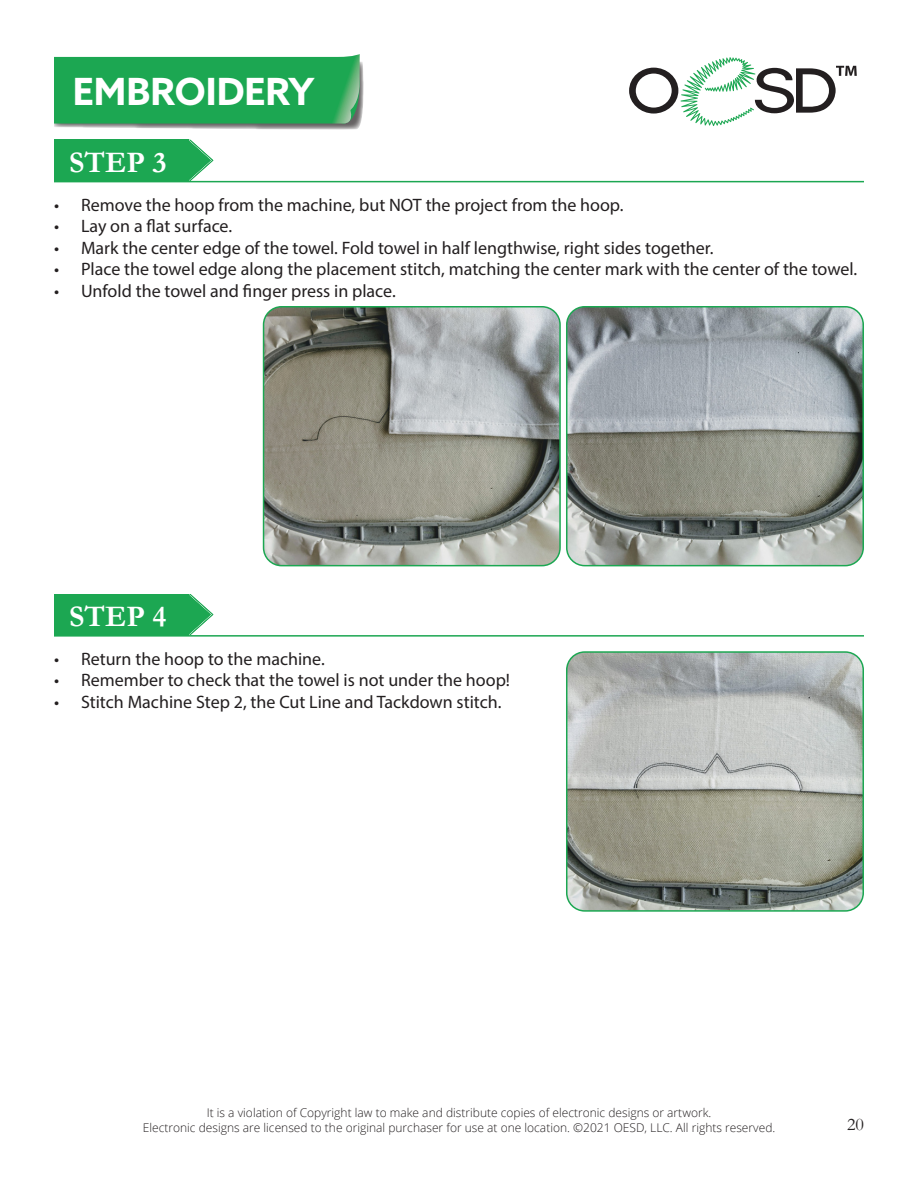
<style>
.page{position:relative;width:918px;height:1188px;background:#fff}
.page>*{position:absolute;margin:0;border:0;box-sizing:border-box;transform-origin:0 0}
.t1{font:700 37.5px "Azo Sans";color:#fff}
.t2{font:700 30px "Garamond";color:#fff}
.t3{font:18px "Myriad Pro";color:#231f20}
.t4{font:18px "Garamond";color:#231f20}
.t5{font:300 12px "Open Sans";color:#231f20}
</style>
<div class="page">
<svg style="left:629px;top:57px;width:228px;height:69px"></svg>
<hr style="left:54px;top:635px;width:810px;height:2px;background:#1ca752">
<hr style="left:54px;top:181px;width:810px;height:1px;background:#1ca752">
<div style="left:54px;top:594px;width:134px;height:41px;background:#1ca752"></div>
<svg style="left:188px;top:594px;width:25px;height:41px"></svg>
<div style="left:54px;top:140px;width:134px;height:41px;background:#1ca752"></div>
<svg style="left:188px;top:140px;width:25px;height:41px"></svg>
<img style="left:569px;top:654px;width:292px;height:255px">
<div style="left:566px;top:651px;width:298px;height:261px;border:2px solid #1ca752;border-radius:18px"></div>
<svg style="left:54px;top:54px;width:310px;height:76px;background:#34aa62"></svg>
<img style="left:567px;top:307px;width:296px;height:259px">
<div style="left:566px;top:306px;width:298px;height:260px;border:2px solid #1ca752;border-radius:18px"></div>
<img style="left:264px;top:307px;width:296px;height:259px">
<div style="left:263px;top:306px;width:298px;height:260px;border:2px solid #1ca752;border-radius:18px"></div>
<p class="t1" style="left:73px;top:67px;width:243px">EMBROIDERY</p>
<p class="t2" style="left:69px;top:142px;width:99px">STEP 3</p>
<p class="t2" style="left:152px;top:142px;width:22px">X</p>
<p class="t3" style="left:54px;top:193px;width:571px">• Remove the hoop from the machine, but NOT the project from the hoop.</p>
<p class="t3" style="left:54px;top:215px;width:180px">• Lay on a flat surface.</p>
<p class="t3" style="left:54px;top:237px;width:661px">• Mark the center edge of the towel. Fold towel in half lengthwise, right sides together.</p>
<p class="t3" style="left:54px;top:258px;width:805px">• Place the towel edge along the placement stitch, matching the center mark with the center of the towel.</p>
<p class="t3" style="left:54px;top:280px;width:343px">• Unfold the towel and finger press in place.</p>
<p class="t2" style="left:69px;top:596px;width:99px">STEP 4</p>
<p class="t2" style="left:152px;top:596px;width:22px">X</p>
<p class="t3" style="left:54px;top:648px;width:272px">• Return the hoop to the machine.</p>
<p class="t3" style="left:54px;top:669px;width:458px">• Remember to check that the towel is not under the hoop!</p>
<p class="t3" style="left:54px;top:691px;width:449px">• Stitch Machine Step 2, the Cut Line and Tackdown stitch.</p>
<p class="t5" style="left:207px;top:1105px;width:506px">It is a violation of Copyright law to make and distribute copies of electronic designs or artwork.</p>
<p class="t5" style="left:143px;top:1119px;width:634px">Electronic designs are licensed to the original purchaser for use at one location. ©2021 OESD, LLC. All rights reserved.</p>
<p class="t4" style="left:847px;top:1112px;width:18px">20</p>
</div>
